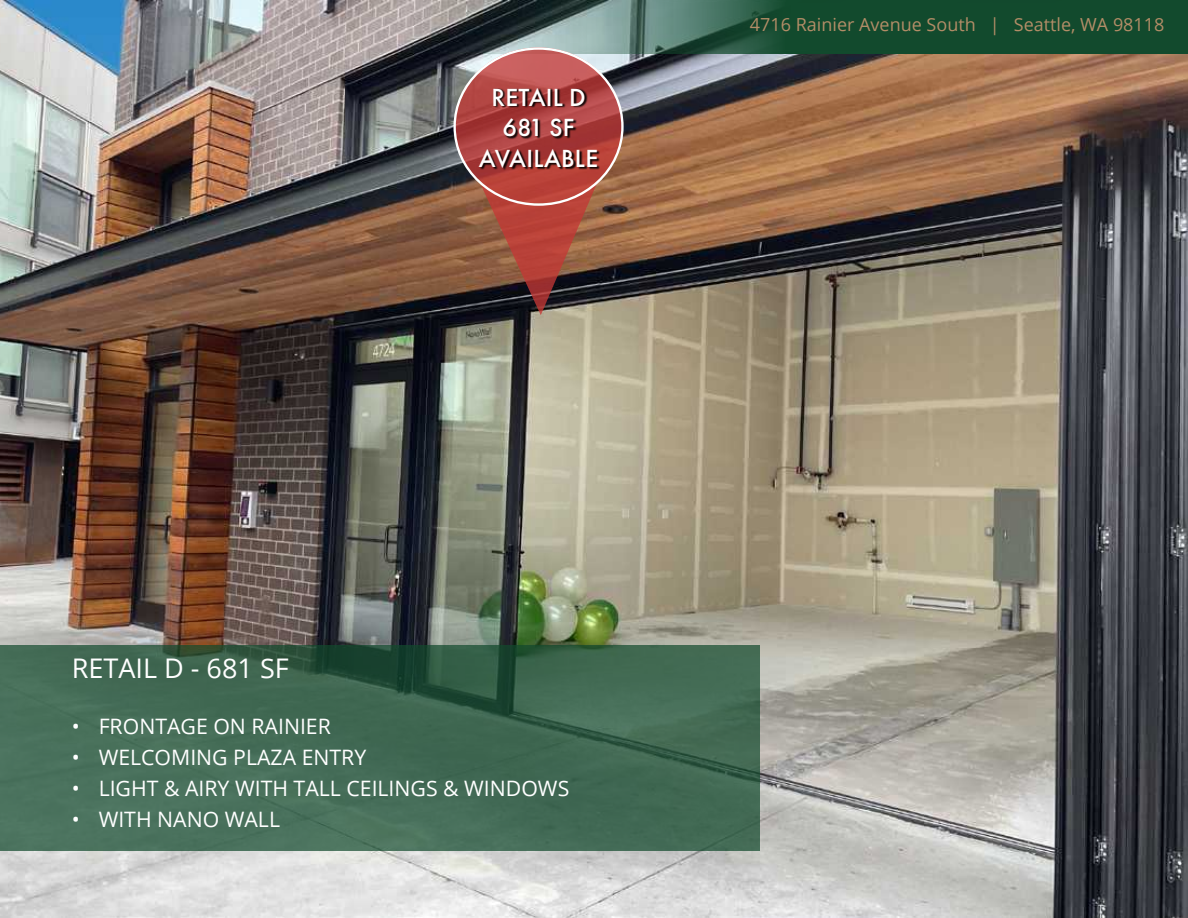
<style>
.page{position:relative;width:1188px;height:918px;background:#fff}
.page>*{position:absolute;margin:0;border:0;box-sizing:border-box;transform-origin:0 0}
.t1{font:27px "Open Sans";color:#fff}
.t2{font:500 25.65px/30.9px "Futura PT";letter-spacing:.01em;color:#fff;text-align:center}
.t3{font:21.3px "Open Sans";color:#fff}
.t4{font:18px "Open Sans";color:#b38d67}
</style>
<div class="page">
<img style="left:0;top:0;width:1188px;height:918px">
<svg style="left:0;top:645px;width:759px;height:206px;background:#416953"></svg>
<svg style="left:334px;top:0;width:854px;height:54px;background:#3d6251"></svg>
<svg style="left:455px;top:47px;width:167px;height:156px;background:#bd5654"></svg>
<div style="left:479px;top:88px;width:121px;height:83px;background:#000;opacity:.91"></div>
<svg style="left:479px;top:181px;width:119px;height:134px;background:#8f493d"></svg>
<p class="t2" style="left:479px;top:82px;width:121px">RETAIL D<br>681 SF<br>AVAILABLE</p>
<p class="t4" style="left:750px;top:12px;width:416px">4716 Rainier Avenue South | Seattle, WA 98118</p>
<p class="t1" style="left:72px;top:649px;width:219px">RETAIL D - 681 SF</p>
<p class="t3" style="left:72px;top:712px;width:261px">• FRONTAGE ON RAINIER</p>
<p class="t3" style="left:72px;top:743px;width:296px">• WELCOMING PLAZA ENTRY</p>
<p class="t3" style="left:72px;top:773px;width:499px">• LIGHT &amp; AIRY WITH TALL CEILINGS &amp; WINDOWS</p>
<p class="t3" style="left:72px;top:804px;width:210px">• WITH NANO WALL</p>
</div>
